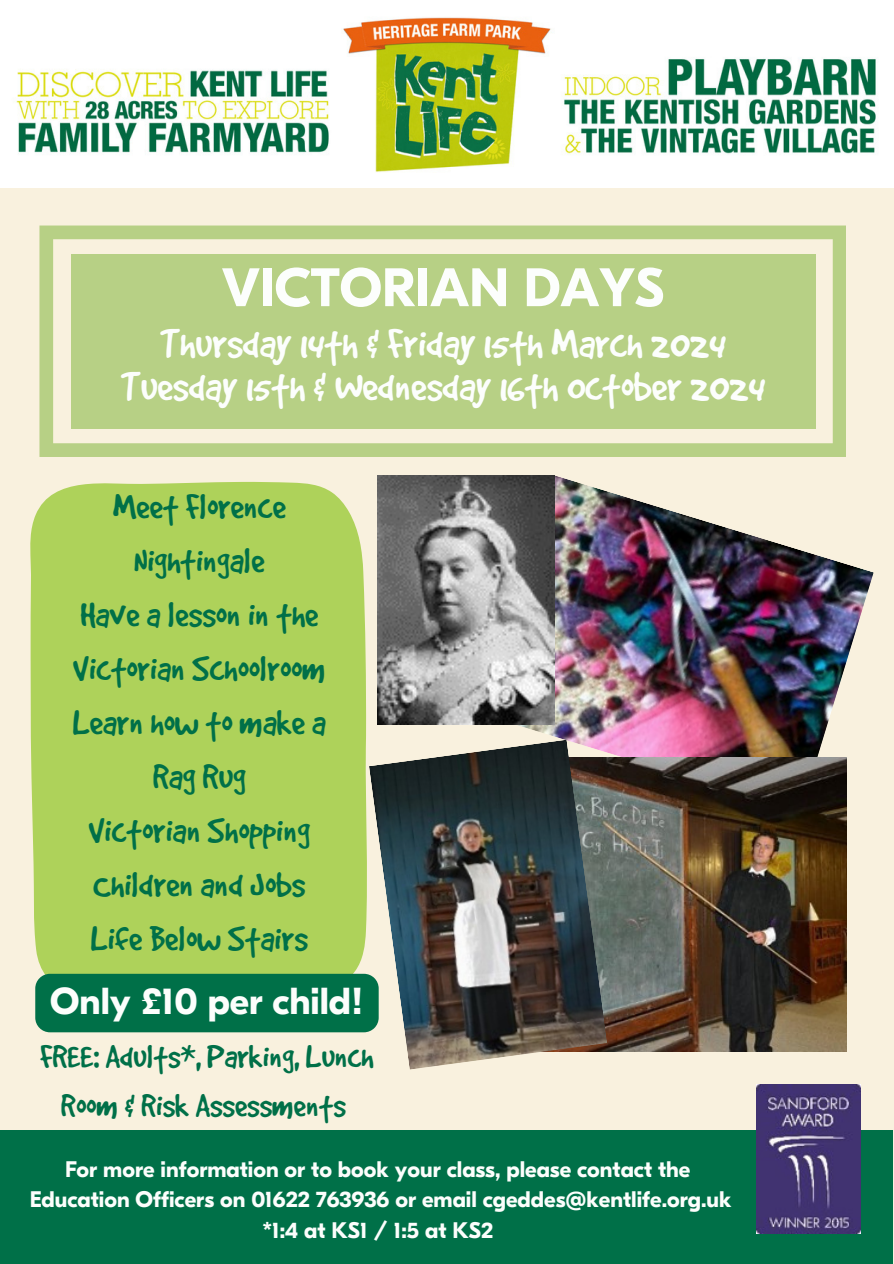
<style>
.page{position:relative;width:894px;height:1264px;background:#fff}
.page>*{position:absolute;margin:0;border:0;box-sizing:border-box;transform-origin:0 0}
.t1{font:700 54.15px "GT Eesti Pro Display";color:#fcfefc}
.t2{font:45.6px/42.8px "Good Dog";color:#fcfefc;text-align:center}
.t3{font:39px/54px "Good Dog";color:#007048;text-align:center}
.t4{font:700 37.5px "GT Eesti Pro Display";color:#fcfefc}
.t5{font:36px/49.5px "Good Dog";color:#007048;text-align:center}
.t6{font:700 22.5px/30.3px "GT Eesti Pro Display";color:#fcfefc;text-align:center}
</style>
<div class="page">
<div style="left:0;top:0;width:893px;height:1263px;background:#f9f1de"></div>
<img style="left:0;top:0;width:893px;height:188px">
<div style="left:0;top:1130px;width:892px;height:133px;background:#007048"></div>
<div style="left:30px;top:482px;width:337px;height:491px;background:#aed25a"></div>
<svg style="left:39px;top:225px;width:807px;height:232px"></svg>
<div style="left:72px;top:254px;width:743px;height:174px;background:#b7d085"></div>
<img style="left:756px;top:1084px;width:104px;height:149px">
<img style="left:518px;top:475px;width:355px;height:336px">
<img style="left:377px;top:475px;width:177px;height:250px">
<img style="left:607px;top:757px;width:239px;height:294px">
<img style="left:369px;top:739px;width:238px;height:330px">
<div style="left:35px;top:973px;width:343px;height:59px;background:#007048"></div>
<p class="t1" style="left:222px;top:257px;width:443px">VICTORIAN DAYS</p>
<h4 class="t2" style="left:121px;top:322px;width:645px">Thursday 14th &amp; Friday 15th March 2024<br>Tuesday 15th &amp; Wednesday 16th October 2024</h4>
<p class="t3" style="left:73px;top:479px;width:254px">Meet Florence<br>Nightingale<br>Have a lesson in the<br>Victorian Schoolroom<br>Learn how to make a<br>Rag Rug<br>Victorian Shopping<br>Children and Jobs<br>Life Below Stairs</p>
<p class="t4" style="left:50px;top:980px;width:314px">Only £10 per child!</p>
<h4 class="t5" style="left:40px;top:1031px;width:335px">FREE: Adults*, Parking, Lunch<br>Room &amp; Risk Assessments</h4>
<p class="t6" style="left:65px;top:1154px;width:626px">For more information or to book your class, please contact the</p>
<h3 class="t6" style="left:30px;top:1184px;width:703px">Education Officers on 01622 763936 or email cgeddes@kentlife.org.uk *1:4 at KS1 / 1:5 at KS2</h3>
</div>
